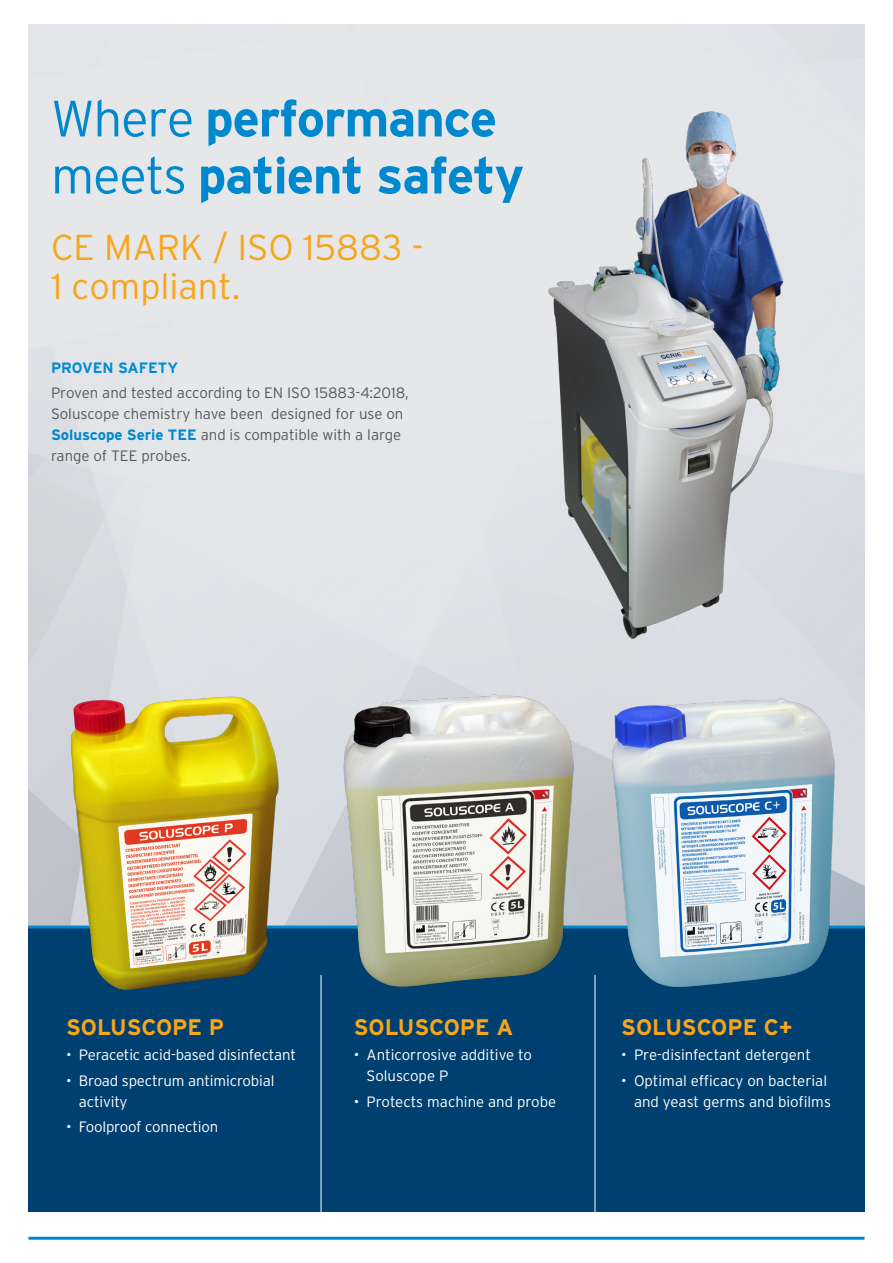
<style>
.page{position:relative;width:893px;height:1263px;background:#fff}
.page>*{position:absolute;margin:0;border:0;box-sizing:border-box;transform-origin:0 0}
.t1{font:700 51px/57px "Interstate";letter-spacing:-.025em;color:#0088ce}
.t2{font:300 36px "Interstate";color:#f9a51b}
.t3{font:700 22.5px "Interstate";color:#f9a51b}
.t4{font:300 15px/21px "Interstate";letter-spacing:-.01em;color:#fff}
.t5{font:300 15px/21px "Interstate";color:#57585a}
.t6{font:700 15px "Interstate";color:#008cd2}
.s1{font-weight:300}
.s2{font-weight:700;color:#0088ce}
</style>
<div class="page">
<div style="left:28px;top:927px;width:836px;height:285px;background:#004071"></div>
<hr style="left:28px;top:1237px;width:836px;height:3px;background:#0088ce">
<hr style="left:321px;top:975px;width:1px;height:237px;background:#fff">
<hr style="left:595px;top:975px;width:1px;height:237px;background:#fff">
<img style="left:516px;top:95px;width:303px;height:550px">
<hr style="left:28px;top:925px;width:836px;height:3px;background:#0088ce">
<img style="left:58px;top:686px;width:230px;height:304px">
<img style="left:332px;top:686px;width:252px;height:301px">
<img style="left:600px;top:691px;width:242px;height:297px">
<p class="t1" style="left:51px;top:90px;width:475px"><span class="s1">Where</span> performance <span class="s1">meets</span> patient safety</p>
<p class="t2" style="left:51px;top:227px;width:374px">CE MARK / ISO 15883 -</p>
<p class="t2" style="left:51px;top:266px;width:191px">1 compliant.</p>
<p class="t6" style="left:51px;top:359px;width:129px">PROVEN SAFETY</p>
<p class="t5" style="left:51px;top:382px;width:359px">Proven and tested according to EN ISO 15883-4:2018, Soluscope chemistry have been designed for use on <span class="s2">Soluscope Serie TEE</span> and is compatible with a large range of TEE probes.</p>
<p class="t3" style="left:66px;top:1015px;width:159px">SOLUSCOPE P</p>
<p class="t4" style="left:66px;top:1044px;width:231px">• Peracetic acid-based disinfectant</p>
<p class="t4" style="left:79px;top:1070px;width:197px;text-indent:-13px">• Broad spectrum antimicrobial activity</p>
<p class="t4" style="left:66px;top:1116px;width:154px">• Foolproof connection</p>
<p class="t3" style="left:354px;top:1015px;width:161px">SOLUSCOPE A</p>
<p class="t4" style="left:367px;top:1044px;width:167px;text-indent:-13px">• Anticorrosive additive to<br>Soluscope P</p>
<p class="t4" style="left:354px;top:1091px;width:204px">• Protects machine and probe</p>
<p class="t3" style="left:621px;top:1015px;width:173px">SOLUSCOPE C+</p>
<p class="t4" style="left:621px;top:1044px;width:191px">• Pre-disinfectant detergent</p>
<p class="t4" style="left:621px;top:1070px;width:211px;text-align:right">• Optimal efficacy on bacterial and yeast germs and biofilms</p>
</div>
